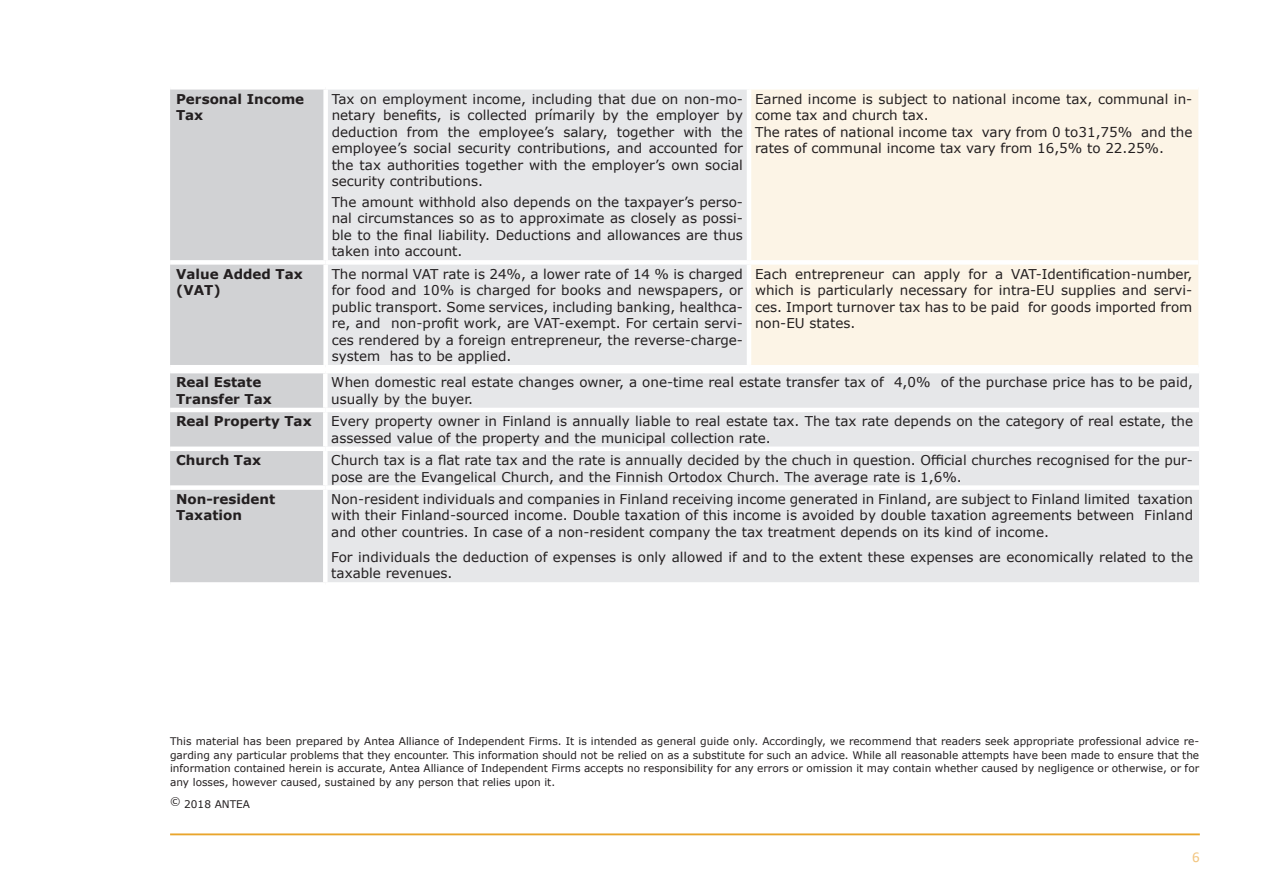
<style>
.page{position:relative;width:1263px;height:893px;background:#fff}
.page>*{position:absolute;margin:0;border:0;box-sizing:border-box;transform-origin:0 0}
.t1{font:15px "Calibri";color:#f2c57f}
.t2{font:13.5px/16.5px "Verdana";color:#231f20;text-align:justify}
.t3{font:700 13.5px/16.5px "Verdana";color:#231f20}
.t4{font:10.5px/13.5px "Verdana";color:#231f20;text-align:justify}
</style>
<div class="page">
<hr style="left:170px;top:833px;width:1030px;height:2px;background:#e9a52c">
<div style="left:328px;top:90px;width:419px;height:275px;background:#e6e7e9"></div>
<div style="left:751px;top:90px;width:447px;height:275px;background:#fcf4e6"></div>
<div style="left:326px;top:260px;width:423px;height:5px;background:#fff"></div>
<div style="left:749px;top:260px;width:449px;height:5px;background:#fff"></div>
<div style="left:170px;top:89px;width:155px;height:493px;background:#d1d2d4"></div>
<div style="left:328px;top:373px;width:871px;height:209px;background:#e6e7e9"></div>
<hr style="left:170px;top:369px;width:155px;height:4px;background:#fff">
<div style="left:323px;top:373px;width:5px;height:35px;background:#fff"></div>
<hr style="left:170px;top:408px;width:155px;height:4px;background:#fff">
<hr style="left:325px;top:408px;width:874px;height:4px;background:#fff">
<div style="left:323px;top:412px;width:5px;height:35px;background:#fff"></div>
<hr style="left:170px;top:447px;width:155px;height:4px;background:#fff">
<hr style="left:325px;top:447px;width:874px;height:4px;background:#fff">
<div style="left:323px;top:451px;width:5px;height:34px;background:#fff"></div>
<div style="left:170px;top:485px;width:155px;height:5px;background:#fff"></div>
<div style="left:325px;top:485px;width:874px;height:5px;background:#fff"></div>
<div style="left:323px;top:490px;width:5px;height:92px;background:#fff"></div>
<p class="t3" style="left:176px;top:90px;width:130px">Personal Income<br>Tax</p>
<p class="t2" style="left:332px;top:90px;width:413px">Tax on employment income, including that due on non-mo&shy;netary benefits, is collected prímarily by the employer by deduction from the employee’s salary, together with the employee’s social security contributions, and accounted for the tax authorities together with the employer’s own social security contributions.</p>
<p class="t2" style="left:332px;top:194px;width:413px">The amount withhold also depends on the taxpayer’s perso&shy;nal circumstances so as to approximate as closely as possi&shy;ble to the final liability. Deductions and allowances are thus taken into account.</p>
<p class="t2" style="left:755px;top:90px;width:439px;text-align:left">Earned income is subject to national income tax, communal in&shy;come tax and church tax.<br>The rates of national income tax vary from 0 to31,75% and the rates of communal income tax vary from 16,5% to 22.25%.</p>
<p class="t3" style="left:176px;top:265px;width:128px">Value Added Tax (VAT)</p>
<p class="t2" style="left:332px;top:265px;width:413px">The normal VAT rate is 24%, a lower rate of 14 % is charged for food and 10% is charged for books and newspapers, or public transport. Some services, including banking, healthca&shy;re, and non-profit work, are VAT-exempt. For certain servi&shy;ces rendered by a foreign entrepreneur, the reverse-charge&shy;system has to be applied.</p>
<p class="t2" style="left:755px;top:265px;width:439px">Each entrepreneur can apply for a VAT-Identification-number, which is particularly necessary for intra-EU supplies and servi&shy;ces. Import turnover tax has to be paid for goods imported from non-EU states.</p>
<p class="t3" style="left:176px;top:374px;width:97px">Real Estate<br>Transfer Tax</p>
<p class="t2" style="left:331px;top:374px;width:863px">When domestic real estate changes owner, a one-time real estate transfer tax of 4,0% of the purchase price has to be paid, usually by the buyer.</p>
<p class="t3" style="left:176px;top:413px;width:137px">Real Property Tax</p>
<p class="t2" style="left:331px;top:413px;width:863px">Every property owner in Finland is annually liable to real estate tax. The tax rate depends on the category of real estate, the assessed value of the property and the municipal collection rate.</p>
<p class="t3" style="left:176px;top:452px;width:87px">Church Tax</p>
<p class="t2" style="left:331px;top:452px;width:863px">Church tax is a flat rate tax and the rate is annually decided by the chuch in question. Official churches recognised for the pur&shy;pose are the Evangelical Church, and the Finnish Ortodox Church. The average rate is 1,6%.</p>
<p class="t3" style="left:176px;top:490px;width:101px">Non-resident<br>Taxation</p>
<p class="t2" style="left:331px;top:491px;width:863px">Non-resident individuals and companies in Finland receiving income generated in Finland, are subject to Finland limited taxation with their Finland-sourced income. Double taxation of this income is avoided by double taxation agreements between Finland and other countries. In case of a non-resident company the tax treatment depends on its kind of income.</p>
<p class="t2" style="left:331px;top:549px;width:863px">For individuals the deduction of expenses is only allowed if and to the extent these expenses are economically related to the taxable revenues.</p>
<p class="t4" style="left:170px;top:735px;width:1031px">This material has been prepared by Antea Alliance of Independent Firms. It is intended as general guide only. Accordingly, we recommend that readers seek appropriate professional advice re&shy;garding any particular problems that they encounter. This information should not be relied on as a substitute for such an advice. While all reasonable attempts have been made to ensure that the information contained herein is accurate, Antea Alliance of Independent Firms accepts no responsibility for any errors or omission it may contain whether caused by negligence or otherwise, or for any losses, however caused, sustained by any person that relies upon it.</p>
<p class="t4" style="left:170px;top:797px;width:81px">© 2018 ANTEA</p>
<p class="t1" style="left:1192px;top:846px;width:9px">6</p>
</div>
